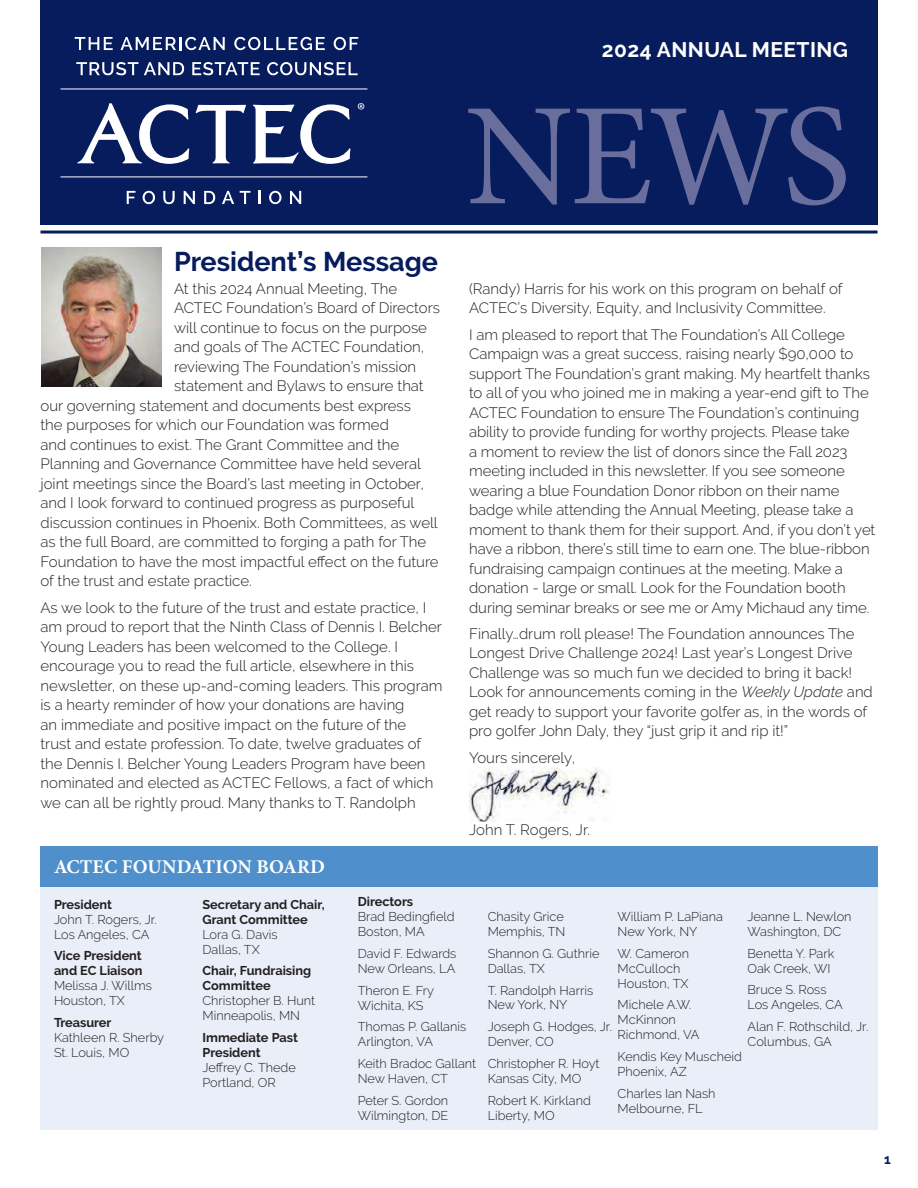
<style>
.page{position:relative;width:918px;height:1188px;background:#fff}
.page>*{position:absolute;margin:0;border:0;box-sizing:border-box;transform-origin:0 0}
.t1{font:145.5px "Minion Pro";color:#6a6e9d}
.t2{font:700 27px "Raleway";color:#061c5d}
.t3{font:700 21px "Raleway";letter-spacing:.02em;color:#fff}
.t4{font:700 19.5px "Minion Pro";letter-spacing:.01em;color:#fff}
.t5{font:300 15px/19.5px "Raleway";color:#221f1f}
.t6{font:700 13.5px "Raleway";color:#061c5d}
.t7{font:300 12.75px/15px "Raleway";color:#221f1f}
.t8{font:700 12.75px/15px "Raleway";color:#221f1f}
.s1{font-style:italic}
</style>
<div class="page">
<img style="left:469px;top:767px;width:141px;height:54px">
<div style="left:41px;top:0;width:837px;height:224px;background:#061c5d"></div>
<hr style="left:41px;top:231px;width:837px;height:3px;background:#061c5d">
<svg style="left:75px;top:37px;width:38px;height:13px"></svg>
<svg style="left:120px;top:37px;width:105px;height:13px"></svg>
<svg style="left:234px;top:37px;width:91px;height:13px"></svg>
<svg style="left:334px;top:37px;width:24px;height:13px"></svg>
<svg style="left:76px;top:62px;width:62px;height:13px"></svg>
<svg style="left:144px;top:62px;width:40px;height:13px"></svg>
<svg style="left:192px;top:62px;width:68px;height:13px"></svg>
<svg style="left:267px;top:62px;width:91px;height:13px"></svg>
<hr style="left:60px;top:176px;width:307px;height:1px;background:#fff">
<hr style="left:60px;top:89px;width:307px;height:1px;background:#fff">
<svg style="left:127px;top:191px;width:8px;height:13px"></svg>
<svg style="left:143px;top:191px;width:12px;height:13px"></svg>
<svg style="left:163px;top:191px;width:12px;height:13px"></svg>
<svg style="left:184px;top:191px;width:11px;height:13px"></svg>
<svg style="left:204px;top:191px;width:11px;height:13px"></svg>
<svg style="left:222px;top:191px;width:12px;height:13px"></svg>
<svg style="left:240px;top:191px;width:10px;height:13px"></svg>
<svg style="left:259px;top:191px;width:2px;height:13px"></svg>
<svg style="left:269px;top:191px;width:13px;height:13px"></svg>
<svg style="left:290px;top:191px;width:11px;height:13px"></svg>
<svg style="left:77px;top:103px;width:112px;height:61px"></svg>
<svg style="left:196px;top:105px;width:50px;height:58px"></svg>
<svg style="left:253px;top:104px;width:97px;height:60px"></svg>
<svg style="left:358px;top:103px;width:6px;height:7px"></svg>
<img style="left:41px;top:247px;width:121px;height:140px">
<div style="left:41px;top:846px;width:837px;height:283px;background:#e9eef8"></div>
<div style="left:41px;top:846px;width:837px;height:40px;background:#4f90cc"></div>
<h3 class="t3" style="left:602px;top:41px;width:248px">2024 ANNUAL MEETING</h3>
<h1 class="t1" style="left:465px;top:68px;width:387px">NEWS</h1>
<h2 class="t2" style="left:174px;top:251px;width:266px">President’s Message</h2>
<p class="t5" style="left:174px;top:280px;width:225px">At this 2024 Annual Meeting, The</p>
<p class="t5" style="left:174px;top:299px;width:268px">ACTEC Foundation’s Board of Directors</p>
<p class="t5" style="left:174px;top:319px;width:255px">will continue to focus on the purpose</p>
<p class="t5" style="left:174px;top:338px;width:252px">and goals of The ACTEC Foundation,</p>
<p class="t5" style="left:174px;top:358px;width:244px">reviewing The Foundation’s mission</p>
<p class="t5" style="left:174px;top:377px;width:251px">statement and Bylaws to ensure that</p>
<p class="t5" style="left:40px;top:397px;width:372px">our governing statement and documents best express</p>
<p class="t5" style="left:40px;top:416px;width:350px">the purposes for which our Foundation was formed</p>
<p class="t5" style="left:40px;top:436px;width:360px">and continues to exist. The Grant Committee and the</p>
<p class="t5" style="left:40px;top:455px;width:382px">Planning and Governance Committee have held several</p>
<p class="t5" style="left:40px;top:475px;width:385px">joint meetings since the Board’s last meeting in October,</p>
<p class="t5" style="left:40px;top:494px;width:376px">and I look forward to continued progress as purposeful</p>
<p class="t5" style="left:40px;top:514px;width:399px">discussion continues in Phoenix. Both Committees, as well</p>
<p class="t5" style="left:40px;top:533px;width:387px">as the full Board, are committed to forging a path for The</p>
<p class="t5" style="left:40px;top:552px;width:400px">Foundation to have the most impactful e昀昀ect on the future</p>
<p class="t5" style="left:40px;top:572px;width:213px">of the trust and estate practice.</p>
<p class="t5" style="left:40px;top:598px;width:404px">As we look to the future of the trust and estate practice, I am proud to report that the Ninth Class of Dennis I. Belcher Young Leaders has been welcomed to the College. I encourage you to read the full article, elsewhere in this newsletter, on these up-and-coming leaders. This program is a hearty reminder of how your donations are having<br>an immediate and positive impact on the future of the<br>trust and estate profession. To date, twelve graduates of the Dennis I. Belcher Young Leaders Program have been nominated and elected as ACTEC Fellows, a fact of which we can all be rightly proud. Many thanks to T. Randolph</p>
<p class="t5" style="left:469px;top:280px;width:375px">(Randy) Harris for his work on this program on behalf of<br>ACTEC’s Diversity, Equity, and Inclusivity Committee.</p>
<p class="t5" style="left:469px;top:325px;width:408px">I am pleased to report that The Foundation’s All College Campaign was a great success, raising nearly $90,000 to support The Foundation’s grant making. My heartfelt thanks to all of you who joined me in making a year-end gift to The ACTEC Foundation to ensure The Foundation’s continuing ability to provide funding for worthy projects. Please take<br>a moment to review the list of donors since the Fall 2023 meeting included in this newsletter. If you see someone wearing a blue Foundation Donor ribbon on their name badge while attending the Annual Meeting, please take a moment to thank them for their support. And, if you don’t yet have a ribbon, there’s still time to earn one. The blue-ribbon fundraising campaign continues at the meeting. Make a donation - large or small. Look for the Foundation booth during seminar breaks or see me or Amy Michaud any time.</p>
<p class="t5" style="left:469px;top:625px;width:405px">Finally…drum roll please! The Foundation announces The Longest Drive Challenge 2024! Last year’s Longest Drive Challenge was so much fun we decided to bring it back!<br>Look for announcements coming in the <span class="s1">Weekly Update</span> and get ready to support your favorite golfer as, in the words of pro golfer John Daly, they “just grip it and rip it!”</p>
<p class="t5" style="left:469px;top:748px;width:108px">Yours sincerely,</p>
<p class="t5" style="left:469px;top:820px;width:123px">John T. Rogers, Jr.</p>
<h3 class="t4" style="left:54px;top:855px;width:273px">ACTEC FOUNDATION BOARD</h3>
<p class="t8" style="left:54px;top:898px;width:60px">President</p>
<p class="t7" style="left:54px;top:912px;width:104px">John T. Rogers, Jr.<br>Los Angeles, CA</p>
<p class="t8" style="left:54px;top:950px;width:90px">Vice President and EC Liaison</p>
<p class="t7" style="left:54px;top:979px;width:99px">Melissa J. Willms<br>Houston, TX</p>
<p class="t8" style="left:54px;top:1016px;width:59px">Treasurer</p>
<p class="t7" style="left:54px;top:1031px;width:112px">Kathleen R. Sherby<br>St. Louis, MO</p>
<p class="t8" style="left:202px;top:898px;width:124px">Secretary and Chair,<br>Grant Committee</p>
<p class="t7" style="left:202px;top:927px;width:77px">Lora G. Davis<br>Dallas, TX</p>
<p class="t8" style="left:202px;top:965px;width:110px">Chair, Fundraising<br>Committee</p>
<p class="t7" style="left:202px;top:994px;width:114px">Christopher B. Hunt<br>Minneapolis, MN</p>
<p class="t8" style="left:202px;top:1031px;width:97px">Immediate Past<br>President</p>
<p class="t7" style="left:202px;top:1060px;width:95px">Je昀昀rey C. Thede<br>Portland, OR</p>
<p class="t8" style="left:358px;top:895px;width:57px">Directors</p>
<p class="t7" style="left:358px;top:909px;width:98px">Brad Beding昀椀eld<br>Boston, MA</p>
<p class="t7" style="left:358px;top:947px;width:100px">David F. Edwards<br>New Orleans, LA</p>
<p class="t7" style="left:358px;top:983px;width:78px">Theron E. Fry<br>Wichita, KS</p>
<p class="t7" style="left:358px;top:1020px;width:110px">Thomas P. Gallanis<br>Arlington, VA</p>
<p class="t7" style="left:358px;top:1057px;width:120px">Keith Bradoc Gallant<br>New Haven, CT</p>
<p class="t7" style="left:358px;top:1093px;width:92px">Peter S. Gordon<br>Wilmington, DE</p>
<p class="t7" style="left:748px;top:910px;width:106px">Jeanne L. Newlon<br>Washington, DC</p>
<p class="t7" style="left:748px;top:946px;width:88px">Benetta Y. Park<br>Oak Creek, WI</p>
<p class="t7" style="left:748px;top:983px;width:97px">Bruce S. Ross<br>Los Angeles, CA</p>
<p class="t7" style="left:748px;top:1020px;width:122px">Alan F. Rothschild, Jr.<br>Columbus, GA</p>
<p class="t7" style="left:618px;top:910px;width:107px">William P. LaPiana<br>New York, NY</p>
<p class="t7" style="left:618px;top:946px;width:73px">W. Cameron<br>McCulloch<br>Houston, TX</p>
<p class="t7" style="left:618px;top:998px;width:83px">Michele A.W.<br>McKinnon<br>Richmond, VA</p>
<p class="t7" style="left:618px;top:1050px;width:126px">Kendis Key Muscheid<br>Phoenix, AZ</p>
<p class="t7" style="left:618px;top:1087px;width:100px">Charles Ian Nash<br>Melbourne, FL</p>
<p class="t7" style="left:488px;top:910px;width:79px">Chasity Grice<br>Memphis, TN</p>
<p class="t7" style="left:488px;top:946px;width:113px">Shannon G. Guthrie<br>Dallas, TX</p>
<p class="t7" style="left:488px;top:983px;width:107px">T. Randolph Harris<br>New York, NY</p>
<p class="t7" style="left:488px;top:1020px;width:126px">Joseph G. Hodges, Jr.<br>Denver, CO</p>
<p class="t7" style="left:488px;top:1057px;width:113px">Christopher R. Hoyt<br>Kansas City, MO</p>
<p class="t7" style="left:488px;top:1093px;width:105px">Robert K. Kirkland<br>Liberty, MO</p>
<p class="t6" style="left:884px;top:1154px;width:8px">1</p>
</div>
